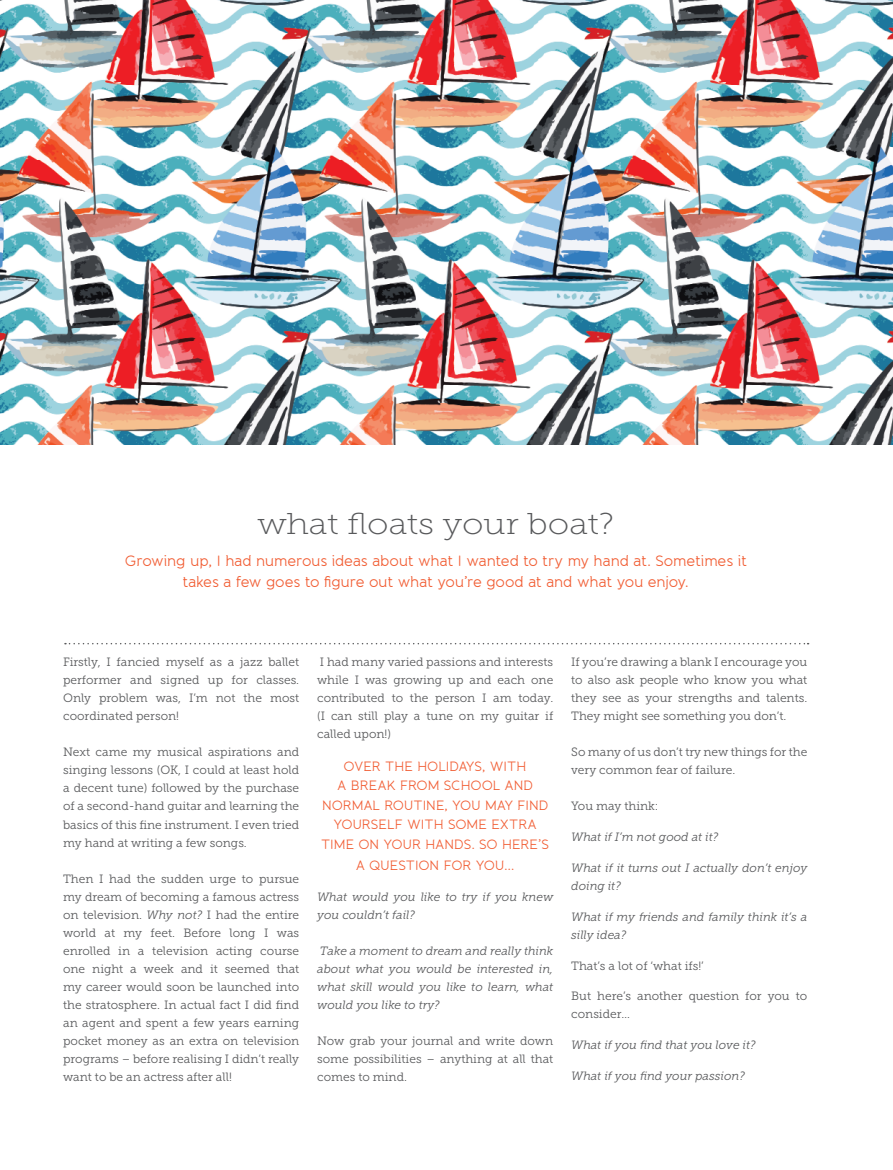
<style>
.page{position:relative;width:893px;height:1170px;background:#fff}
.page>*{position:absolute;margin:0;border:0;box-sizing:border-box;transform-origin:0 0}
.t1{font:30px "Museo Slab 100";color:#58595b;scale:1.16 1}
.t2{font:15px/21px "Banda";letter-spacing:-.015em;color:#f15c32;text-align:center}
.t3{font:13.5px/19.5px "Banda";letter-spacing:-.03em;color:#f15c32;text-align:center}
.t4{font:12px/18px "Museo Slab 300";color:#58595b;text-align:justify}
.t5{font:italic 12px/18px "Museo Slab 300";color:#58595b}
.s1{font-style:italic}
</style>
<div class="page">
<svg style="left:65px;top:643px;width:744px;height:1px"></svg>
<img style="left:0;top:0;width:893px;height:444px">
<h1 class="t1" style="left:257px;top:512px;width:309px">what floats your boat?</h1>
<p class="t2" style="left:125px;top:552px;width:624px">Growing up, I had numerous ideas about what I wanted to try my hand at. Sometimes it takes a few goes to figure out what you’re good at and what you enjoy.</p>
<p class="t4" style="left:63px;top:654px;width:238px">Firstly, I fancied myself as a jazz ballet performer and signed up for classes.<br>Only problem was, I’m not the most coordinated person!</p>
<p class="t4" style="left:63px;top:744px;width:238px">Next came my musical aspirations and singing lessons (OK, I could at least hold a decent tune) followed by the purchase of a second-hand guitar and learning the basics of this fine instrument. I even tried my hand at writing a few songs.</p>
<p class="t4" style="left:63px;top:870px;width:238px">Then I had the sudden urge to pursue my dream of becoming a famous actress on television. <span class="s1">Why not?</span> I had the entire world at my feet. Before long I was enrolled in a television acting course one night a week and it seemed that my career would soon be launched into the stratosphere. In actual fact I did find an agent and spent a few years earning pocket money as an extra on television programs – before realising I didn’t really want to be an actress after all!</p>
<p class="t4" style="left:317px;top:654px;width:238px">I had many varied passions and interests while I was growing up and each one contributed to the person I am today. (I can still play a tune on my guitar if called upon!)</p>
<p class="t3" style="left:321px;top:757px;width:230px">OVER THE HOLIDAYS, WITH<br>A BREAK FROM SCHOOL AND<br>NORMAL ROUTINE, YOU MAY FIND<br>YOURSELF WITH SOME EXTRA<br>TIME ON YOUR HANDS. SO HERE’S</p>
<p class="t3" style="left:356px;top:857px;width:160px">A QUESTION FOR YOU…</p>
<p class="t5" style="left:317px;top:888px;width:238px">What would you like to try if you knew you couldn’t fail?</p>
<p class="t5" style="left:317px;top:942px;width:238px;text-align:justify">Take a moment to dream and really think about what you would be interested in, what skill would you like to learn, what would you like to try?</p>
<p class="t4" style="left:317px;top:1032px;width:238px">Now grab your journal and write down some possibilities – anything at all that comes to mind.</p>
<p class="t4" style="left:571px;top:654px;width:238px">If you’re drawing a blank I encourage you to also ask people who know you what they see as your strengths and talents.<br>They might see something you don’t.</p>
<p class="t4" style="left:571px;top:744px;width:238px">So many of us don’t try new things for the very common fear of failure.</p>
<p class="t4" style="left:571px;top:798px;width:89px">You may think:</p>
<p class="t5" style="left:571px;top:829px;width:149px">What if I’m not good at it?</p>
<p class="t5" style="left:571px;top:860px;width:238px">What if it turns out I actually don’t enjoy doing it?</p>
<p class="t5" style="left:571px;top:908px;width:238px">What if my friends and family think it’s a silly idea?</p>
<p class="t4" style="left:571px;top:957px;width:134px">That’s a lot of ‘what ifs!’</p>
<p class="t4" style="left:571px;top:988px;width:238px">But here’s another question for you to consider…</p>
<p class="t5" style="left:571px;top:1037px;width:186px">What if you find that you love it?</p>
<p class="t5" style="left:571px;top:1067px;width:175px">What if you find your passion?</p>
</div>
